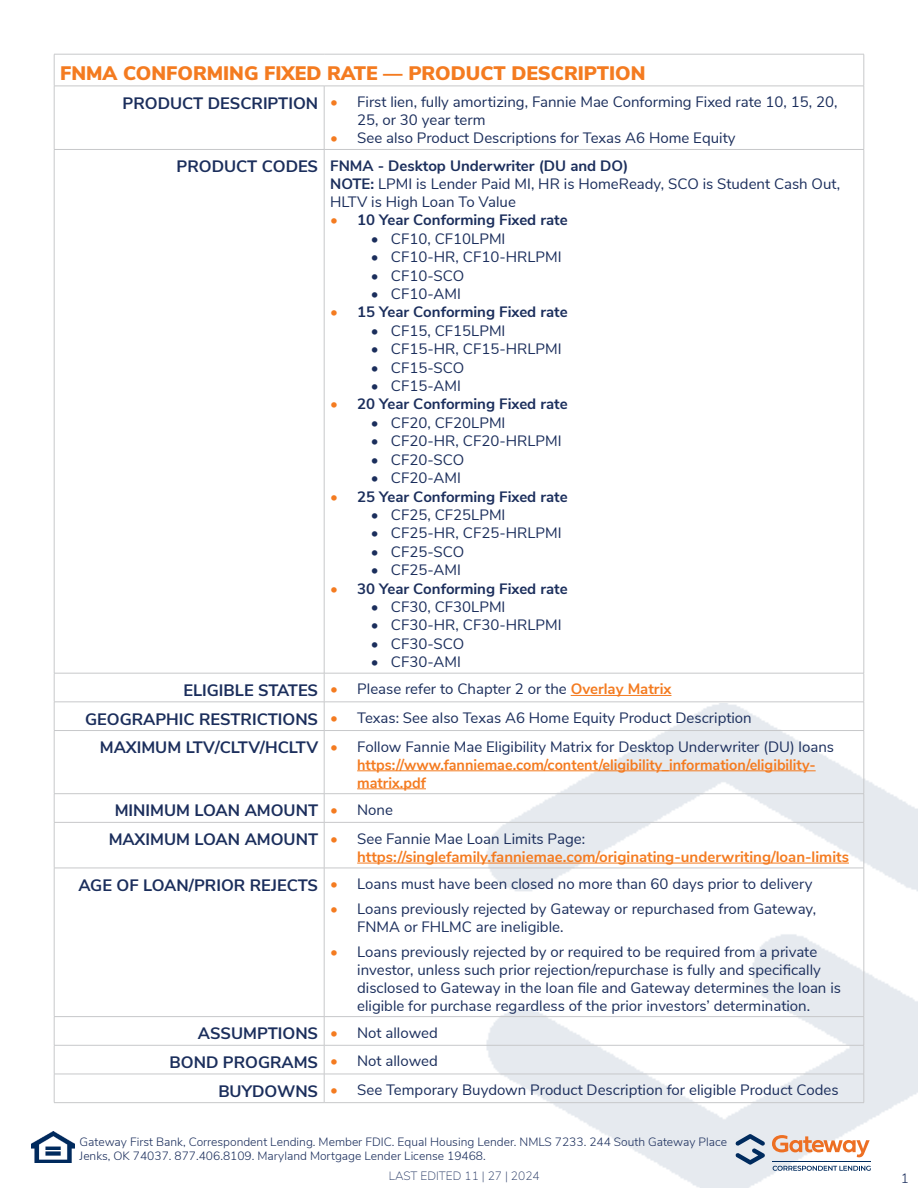
<style>
.page{position:relative;width:918px;height:1188px;background:#fff}
.page>*{position:absolute;margin:0;border:0;box-sizing:border-box;transform-origin:0 0}
.t1{font:900 19.5px "Nunito Sans";color:#f47b20}
.t2{font:700 16.5px "Nunito Sans";color:#1b2e5c}
.t3{font:15px/18px "Nunito Sans";color:#1b2e5c}
.t4{font:700 15px "Nunito Sans";color:#1b2e5c}
.t5{font:700 15px/18px "Nunito Sans";color:#f47b20;scale:.96 1}
.t6{font:700 15px "Nunito Sans";color:#f47b20}
.t7{font:300 13.5px "Nunito Sans";color:#1b2e5c}
.t8{font:300 12px/14.4px "Nunito Sans";color:#1b2e5c}
.t9{font:200 12px "Nunito Sans";color:#1b2e5c}
.s1{font-weight:400;font-size:15px;color:#f47b20}
.s2{color:#f47b20}
.s3{font-weight:700;font-size:16.5px}
.s4{font-weight:700}
.s5{font-weight:700;color:#f47b20}
</style>
<div class="page">
<img style="left:484px;top:703px;width:434px;height:485px">
<img style="left:32px;top:1131px;width:43px;height:32px">
<svg style="left:772px;top:1135px;width:98px;height:22px"></svg>
<svg style="left:735px;top:1134px;width:30px;height:31px"></svg>
<svg style="left:773px;top:1166px;width:98px;height:5px"></svg>
<hr style="left:772px;top:1161px;width:99px;height:1px;background:#002b5e">
<hr style="left:54px;top:54px;width:270px;height:1px;background:#c7c8ca">
<hr style="left:54px;top:54px;width:1px;height:32px;background:#c7c8ca">
<hr style="left:324px;top:54px;width:540px;height:1px;background:#c7c8ca">
<hr style="left:864px;top:54px;width:1px;height:32px;background:#c7c8ca">
<hr style="left:54px;top:86px;width:270px;height:1px;background:#c7c8ca">
<hr style="left:54px;top:86px;width:1px;height:63px;background:#c7c8ca">
<hr style="left:324px;top:86px;width:540px;height:1px;background:#c7c8ca">
<hr style="left:324px;top:86px;width:1px;height:63px;background:#c7c8ca">
<hr style="left:864px;top:86px;width:1px;height:63px;background:#c7c8ca">
<hr style="left:54px;top:149px;width:270px;height:1px;background:#c7c8ca">
<hr style="left:54px;top:150px;width:1px;height:523px;background:#c7c8ca">
<hr style="left:324px;top:149px;width:540px;height:1px;background:#c7c8ca">
<hr style="left:324px;top:150px;width:1px;height:523px;background:#c7c8ca">
<hr style="left:864px;top:150px;width:1px;height:523px;background:#c7c8ca">
<hr style="left:54px;top:673px;width:270px;height:1px;background:#c7c8ca">
<hr style="left:324px;top:673px;width:540px;height:1px;background:#c7c8ca">
<hr style="left:54px;top:702px;width:270px;height:1px;background:#c7c8ca">
<svg style="left:54px;top:674px;width:1px;height:56px"></svg>
<hr style="left:324px;top:702px;width:540px;height:1px;background:#c7c8ca">
<svg style="left:324px;top:673px;width:1px;height:57px"></svg>
<svg style="left:864px;top:673px;width:1px;height:57px"></svg>
<hr style="left:54px;top:730px;width:270px;height:1px;background:#c7c8ca">
<hr style="left:54px;top:731px;width:1px;height:63px;background:#c7c8ca">
<hr style="left:324px;top:730px;width:540px;height:1px;background:#c7c8ca">
<hr style="left:324px;top:731px;width:1px;height:63px;background:#c7c8ca">
<hr style="left:864px;top:731px;width:1px;height:63px;background:#c7c8ca">
<hr style="left:54px;top:793px;width:270px;height:1px;background:#c7c8ca">
<svg style="left:54px;top:794px;width:1px;height:28px"></svg>
<hr style="left:324px;top:793px;width:540px;height:1px;background:#c7c8ca">
<svg style="left:324px;top:794px;width:1px;height:28px"></svg>
<svg style="left:864px;top:794px;width:1px;height:28px"></svg>
<hr style="left:54px;top:822px;width:270px;height:1px;background:#c7c8ca">
<hr style="left:54px;top:823px;width:1px;height:45px;background:#c7c8ca">
<hr style="left:324px;top:822px;width:540px;height:1px;background:#c7c8ca">
<hr style="left:324px;top:823px;width:1px;height:45px;background:#c7c8ca">
<hr style="left:864px;top:823px;width:1px;height:45px;background:#c7c8ca">
<hr style="left:54px;top:868px;width:270px;height:1px;background:#c7c8ca">
<hr style="left:54px;top:868px;width:1px;height:148px;background:#c7c8ca">
<hr style="left:324px;top:868px;width:540px;height:1px;background:#c7c8ca">
<hr style="left:324px;top:868px;width:1px;height:148px;background:#c7c8ca">
<hr style="left:864px;top:868px;width:1px;height:148px;background:#c7c8ca">
<hr style="left:54px;top:1016px;width:270px;height:1px;background:#c7c8ca">
<hr style="left:324px;top:1016px;width:540px;height:1px;background:#c7c8ca">
<hr style="left:54px;top:1045px;width:270px;height:1px;background:#c7c8ca">
<hr style="left:324px;top:1045px;width:540px;height:1px;background:#c7c8ca">
<hr style="left:54px;top:1074px;width:270px;height:1px;background:#c7c8ca">
<svg style="left:54px;top:1017px;width:1px;height:85px"></svg>
<hr style="left:324px;top:1074px;width:540px;height:1px;background:#c7c8ca">
<svg style="left:324px;top:1017px;width:1px;height:85px"></svg>
<svg style="left:864px;top:1017px;width:1px;height:85px"></svg>
<hr style="left:54px;top:1102px;width:270px;height:1px;background:#c7c8ca">
<hr style="left:324px;top:1102px;width:540px;height:1px;background:#c7c8ca">
<hr style="left:571px;top:695px;width:100px;height:1px;background:#f47b20">
<hr style="left:357px;top:770px;width:459px;height:1px;background:#f47b20">
<hr style="left:357px;top:788px;width:69px;height:1px;background:#f47b20">
<hr style="left:357px;top:863px;width:492px;height:1px;background:#f47b20">
<h1 class="t1" style="left:60px;top:59px;width:587px">FNMA CONFORMING FIXED RATE — PRODUCT DESCRIPTION</h1>
<p class="t2" style="left:123px;top:91px;width:217px">PRODUCT DESCRIPTION <span class="s1">•</span></p>
<p class="t3" style="left:357px;top:92px;width:482px">First lien, fully amortizing, Fannie Mae Conforming Fixed rate 10, 15, 20,<br>25, or 30 year term</p>
<p class="t3" style="left:177px;top:124px;width:561px;line-height:27.2px;text-indent:154px"><span class="s2">•</span> See also Product Descriptions for Texas A6 Home Equity<br><span class="s3">PRODUCT CODES</span> <span class="s4">FNMA - Desktop Underwriter (DU and DO)</span></p>
<p class="t3" style="left:330px;top:174px;width:512px"><span class="s4">NOTE:</span> LPMI is Lender Paid MI, HR is HomeReady, SCO is Student Cash Out,<br>HLTV is High Loan To Value</p>
<p class="t4" style="left:330px;top:209px;width:239px"><span class="s2">•</span> 10 Year Conforming Fixed rate</p>
<p class="t3" style="left:371px;top:229px;width:136px">• CF10, CF10LPMI</p>
<p class="t3" style="left:371px;top:247px;width:192px">• CF10-HR, CF10-HRLPMI</p>
<p class="t3" style="left:371px;top:266px;width:95px">• CF10-SCO</p>
<p class="t3" style="left:371px;top:284px;width:92px">• CF10-AMI</p>
<p class="t4" style="left:330px;top:301px;width:239px"><span class="s2">•</span> 15 Year Conforming Fixed rate</p>
<p class="t3" style="left:371px;top:321px;width:136px">• CF15, CF15LPMI</p>
<p class="t3" style="left:371px;top:339px;width:192px">• CF15-HR, CF15-HRLPMI</p>
<p class="t3" style="left:371px;top:358px;width:95px">• CF15-SCO</p>
<p class="t3" style="left:371px;top:376px;width:92px">• CF15-AMI</p>
<p class="t4" style="left:330px;top:393px;width:239px"><span class="s2">•</span> 20 Year Conforming Fixed rate</p>
<p class="t3" style="left:371px;top:413px;width:136px">• CF20, CF20LPMI</p>
<p class="t3" style="left:371px;top:431px;width:192px">• CF20-HR, CF20-HRLPMI</p>
<p class="t3" style="left:371px;top:450px;width:95px">• CF20-SCO</p>
<p class="t3" style="left:371px;top:468px;width:92px">• CF20-AMI</p>
<p class="t4" style="left:330px;top:485px;width:239px"><span class="s2">•</span> 25 Year Conforming Fixed rate</p>
<p class="t3" style="left:371px;top:505px;width:136px">• CF25, CF25LPMI</p>
<p class="t3" style="left:371px;top:523px;width:192px">• CF25-HR, CF25-HRLPMI</p>
<p class="t3" style="left:371px;top:542px;width:95px">• CF25-SCO</p>
<p class="t3" style="left:371px;top:560px;width:92px">• CF25-AMI</p>
<p class="t4" style="left:330px;top:577px;width:239px"><span class="s2">•</span> 30 Year Conforming Fixed rate</p>
<p class="t3" style="left:371px;top:597px;width:136px">• CF30, CF30LPMI</p>
<p class="t3" style="left:371px;top:615px;width:192px">• CF30-HR, CF30-HRLPMI</p>
<p class="t3" style="left:371px;top:634px;width:95px">• CF30-SCO</p>
<p class="t3" style="left:371px;top:652px;width:92px">• CF30-AMI</p>
<p class="t2" style="left:183px;top:678px;width:156px">ELIGIBLE STATES <span class="s1">•</span></p>
<p class="t3" style="left:357px;top:679px;width:316px">Please refer to Chapter 2 or the <span class="s5">Overlay Matrix</span></p>
<p class="t2" style="left:85px;top:707px;width:254px">GEOGRAPHIC RESTRICTIONS <span class="s1">•</span></p>
<p class="t3" style="left:357px;top:708px;width:396px">Texas: See also Texas A6 Home Equity Product Description</p>
<p class="t2" style="left:100px;top:735px;width:240px">MAXIMUM LTV/CLTV/HCLTV <span class="s1">•</span></p>
<p class="t3" style="left:357px;top:737px;width:478px">Follow Fannie Mae Eligibility Matrix for Desktop Underwriter (DU) loans</p>
<p class="t5" style="left:357px;top:755px;width:479px">https://www.fanniemae.com/content/eligibility_information/eligibility&shy;matrix.pdf</p>
<p class="t2" style="left:115px;top:799px;width:225px">MINIMUM LOAN AMOUNT <span class="s1">•</span></p>
<p class="t3" style="left:357px;top:800px;width:37px">None</p>
<p class="t2" style="left:109px;top:827px;width:231px">MAXIMUM LOAN AMOUNT <span class="s1">•</span></p>
<p class="t3" style="left:357px;top:828px;width:229px">See Fannie Mae Loan Limits Page:</p>
<p class="t6" style="left:357px;top:846px;width:493px">https://singlefamily.fanniemae.com/originating-underwriting/loan-limits</p>
<p class="t2" style="left:78px;top:873px;width:261px">AGE OF LOAN/PRIOR REJECTS <span class="s1">•</span></p>
<p class="t3" style="left:357px;top:874px;width:457px">Loans must have been closed no more than 60 days prior to delivery</p>
<p class="t3" style="left:357px;top:899px;width:461px;text-indent:-27px"><span class="s2">•</span> Loans previously rejected by Gateway or repurchased from Gateway,<br>FNMA or FHLMC are ineligible.</p>
<p class="t3" style="left:357px;top:941px;width:485px;text-indent:-27px"><span class="s2">•</span> Loans previously rejected by or required to be required from a private investor, unless such prior rejection/repurchase is fully and specifically disclosed to Gateway in the loan file and Gateway determines the loan is eligible for purchase regardless of the prior investors’ determination.</p>
<p class="t2" style="left:198px;top:1021px;width:142px">ASSUMPTIONS <span class="s1">•</span></p>
<p class="t3" style="left:357px;top:1023px;width:82px">Not allowed</p>
<p class="t2" style="left:170px;top:1050px;width:170px">BOND PROGRAMS <span class="s1">•</span></p>
<p class="t3" style="left:357px;top:1051px;width:82px">Not allowed</p>
<p class="t2" style="left:218px;top:1079px;width:121px">BUYDOWNS <span class="s1">•</span></p>
<p class="t3" style="left:357px;top:1080px;width:483px">See Temporary Buydown Product Description for eligible Product Codes</p>
<p class="t8" style="left:80px;top:1133px;width:649px">Gateway First Bank, Correspondent Lending. Member FDIC. Equal Housing Lender. NMLS 7233. 244 South Gateway Place<br>Jenks, OK 74037. 877.406.8109. Maryland Mortgage Lender License 19468.</p>
<p class="t9" style="left:389px;top:1167px;width:152px">LAST EDITED 11 | 27 | 2024</p>
<p class="t7" style="left:901px;top:1169px;width:10px">1</p>
</div>
